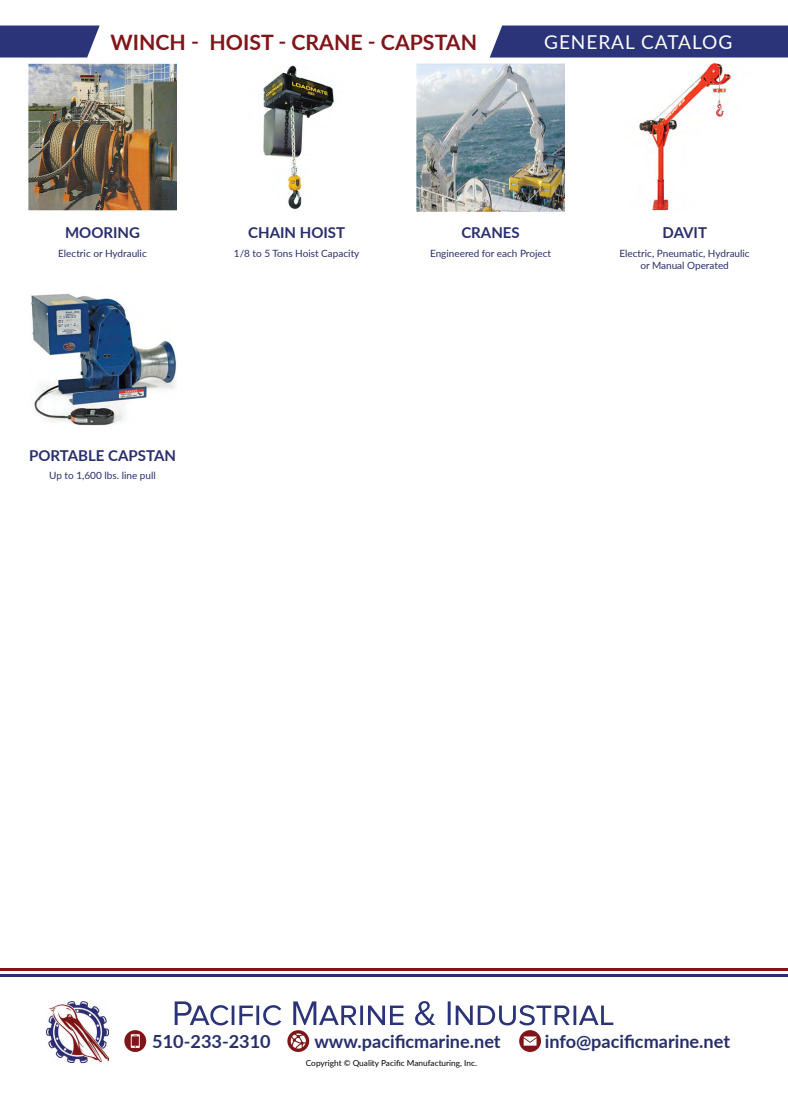
<style>
.page{position:relative;width:788px;height:1109px;background:#fff}
.page>*{position:absolute;margin:0;border:0;box-sizing:border-box;transform-origin:0 0}
.t1{font:700 21.25px "Lato";color:#80151a}
.t2{font:19.12px "Lato";letter-spacing:.05em;color:#fff}
.t3{font:700 18.12px "Lato";color:#272f6b}
.t4{font:700 15px "Lato";color:#292e6c}
.t5{font:10px/12px "Lato";color:#292e6c;text-align:center}
.t6{font:8.25px "Lato";color:#000101}
</style>
<div class="page">
<div style="left:489px;top:26px;width:299px;height:32px;background:#2b3379"></div>
<svg style="left:0;top:26px;width:100px;height:32px;background:#3c4383"></svg>
<svg style="left:519px;top:1030px;width:22px;height:22px"></svg>
<svg style="left:523px;top:1036px;width:13px;height:9px"></svg>
<svg style="left:287px;top:1030px;width:22px;height:22px"></svg>
<svg style="left:291px;top:1033px;width:15px;height:15px"></svg>
<svg style="left:124px;top:1030px;width:22px;height:22px"></svg>
<svg style="left:131px;top:1034px;width:9px;height:14px"></svg>
<img style="left:46px;top:1001px;width:63px;height:61px">
<svg style="left:175px;top:1001px;width:438px;height:24px"></svg>
<hr style="left:0;top:974px;width:788px;height:3px;background:#292e6c">
<hr style="left:0;top:968px;width:788px;height:2px;background:#801519">
<img style="left:29px;top:64px;width:147px;height:147px">
<img style="left:263px;top:65px;width:71px;height:145px">
<img style="left:417px;top:64px;width:147px;height:147px">
<img style="left:639px;top:64px;width:93px;height:147px">
<img style="left:31px;top:293px;width:145px;height:133px">
<h1 class="t1" style="left:111px;top:27px;width:368px">WINCH - HOIST - CRANE - CAPSTAN</h1>
<h2 class="t2" style="left:544px;top:28px;width:190px">GENERAL CATALOG</h2>
<h3 class="t4" style="left:65px;top:222px;width:76px">MOORING</h3>
<h3 class="t4" style="left:248px;top:222px;width:98px">CHAIN HOIST</h3>
<h3 class="t4" style="left:461px;top:222px;width:60px">CRANES</h3>
<h3 class="t4" style="left:662px;top:222px;width:46px">DAVIT</h3>
<p class="t5" style="left:58px;top:247px;width:90px">Electric or Hydraulic</p>
<p class="t5" style="left:234px;top:247px;width:127px">1/8 to 5 Tons Hoist Capacity</p>
<p class="t5" style="left:430px;top:247px;width:123px">Engineered for each Project</p>
<p class="t5" style="left:619px;top:247px;width:132px">Electric, Pneumatic, Hydraulic or Manual Operated</p>
<h3 class="t4" style="left:29px;top:444px;width:148px">PORTABLE CAPSTAN</h3>
<p class="t5" style="left:49px;top:469px;width:108px">Up to 1,600 lbs. line pull</p>
<h3 class="t3" style="left:152px;top:1027px;width:120px">510-233-2310</h3>
<h3 class="t3" style="left:314px;top:1028px;width:188px">www.pacificmarine.net</h3>
<h3 class="t3" style="left:544px;top:1028px;width:187px">info@pacificmarine.net</h3>
<p class="t6" style="left:306px;top:1057px;width:173px">Copyright © Quality Pacific Manufacturing, Inc.</p>
</div>
